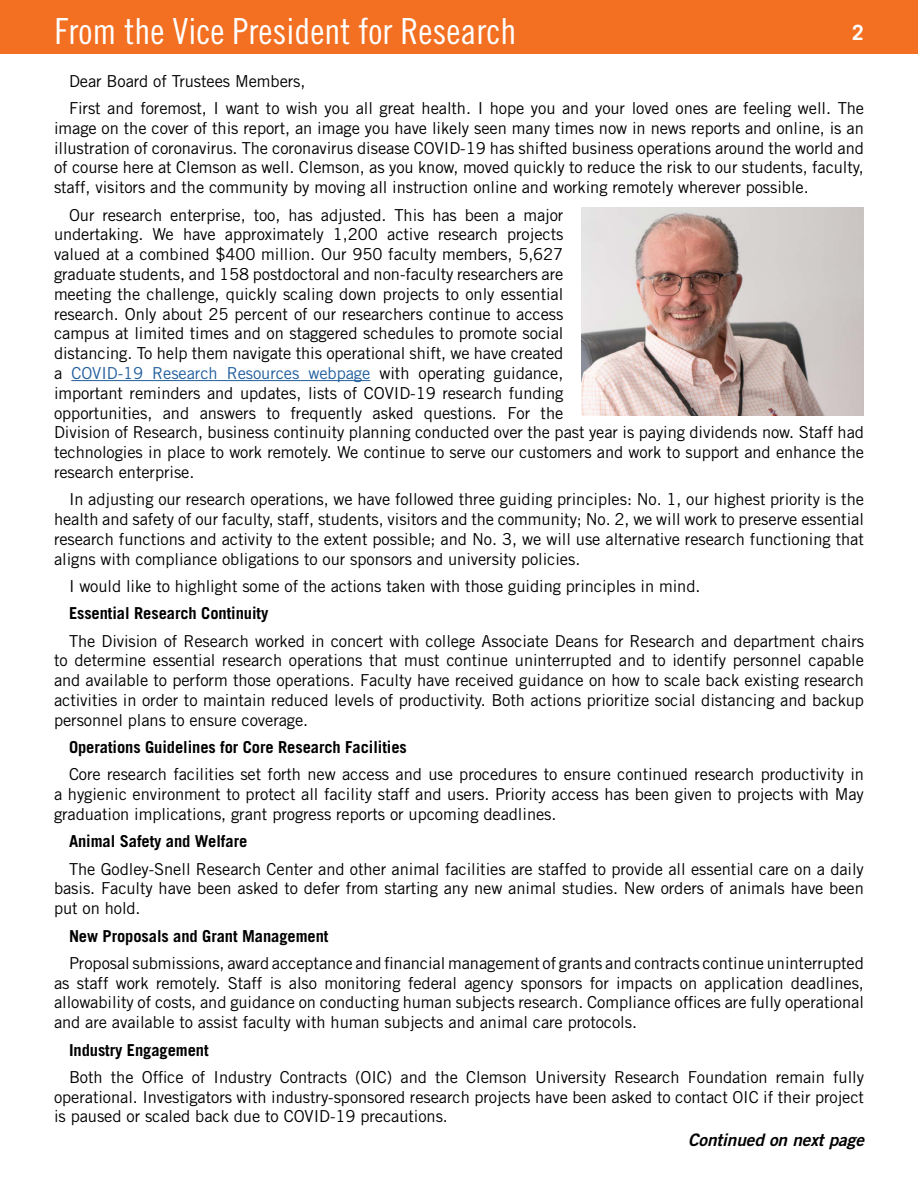
<style>
.page{position:relative;width:918px;height:1188px;background:#fff}
.page>*{position:absolute;margin:0;border:0;box-sizing:border-box;transform-origin:0 0}
.t1{font:36px "Trade Gothic LT Std Cn 18";color:#fff}
.t2{font:700 21px "Trade Gothic LT Std";color:#fff}
.t3{font:17.25px "Trade Gothic LT Std Bd 2 Obl";letter-spacing:-.005em;color:#000}
.t4{font:16.5px/19.8px "Trade Gothic LT Std";letter-spacing:-.005em;color:#000;text-align:justify}
.t5{font:700 16.5px "Trade Gothic LT Std";letter-spacing:-.005em;color:#000}
.s1{color:#215e9e}
</style>
<div class="page">
<hr style="left:71px;top:380px;width:299px;height:1px;background:#215e9e">
<div style="left:0;top:0;width:918px;height:54px;background:#f36f21"></div>
<img style="left:581px;top:207px;width:283px;height:209px">
<h1 class="t1" style="left:54px;top:10px;width:463px">From the Vice President for Research</h1>
<p class="t2" style="left:852px;top:19px;width:13px">2</p>
<p class="t4" style="left:69px;top:67px;width:797px;line-height:27.3px">Dear Board of Trustees Members,<br>First and foremost, I want to wish you all great health. I hope you and your loved ones are feeling well. The</p>
<p class="t4" style="left:54px;top:118px;width:812px">image on the cover of this report, an image you have likely seen many times now in news reports and online, is an illustration of coronavirus. The coronavirus disease COVID-19 has shifted business operations around the world and of course here at Clemson as well. Clemson, as you know, moved quickly to reduce the risk to our students, faculty, staff, visitors and the community by moving all instruction online and working remotely wherever possible.</p>
<p class="t4" style="left:54px;top:205px;width:812px;text-align:left;text-indent:15px">Our research enterprise, too, has adjusted. This has been a major<br>undertaking. We have approximately 1,200 active research projects<br>valued at a combined $400 million. Our 950 faculty members, 5,627<br>graduate students, and 158 postdoctoral and non-faculty researchers are<br>meeting the challenge, quickly scaling down projects to only essential<br>research. Only about 25 percent of our researchers continue to access<br>campus at limited times and on staggered schedules to promote social<br>distancing. To help them navigate this operational shift, we have created<br>a <span class="s1">COVID-19 Research Resources webpage</span> with operating guidance,<br>important reminders and updates, lists of COVID-19 research funding<br>opportunities, and answers to frequently asked questions. For the<br>Division of Research, business continuity planning conducted over the past year is paying dividends now. Staff had technologies in place to work remotely. We continue to serve our customers and work to support and enhance the research enterprise.</p>
<p class="t4" style="left:54px;top:489px;width:812px;text-indent:15px">In adjusting our research operations, we have followed three guiding principles: No. 1, our highest priority is the health and safety of our faculty, staff, students, visitors and the community; No. 2, we will work to preserve essential research functions and activity to the extent possible; and No. 3, we will use alternative research functioning that aligns with compliance obligations to our sponsors and university policies.</p>
<p class="t4" style="left:69px;top:576px;width:633px">I would like to highlight some of the actions taken with those guiding principles in mind.</p>
<p class="t5" style="left:69px;top:603px;width:201px">Essential Research Continuity</p>
<p class="t4" style="left:54px;top:631px;width:812px;text-indent:15px">The Division of Research worked in concert with college Associate Deans for Research and department chairs to determine essential research operations that must continue uninterrupted and to identify personnel capable and available to perform those operations. Faculty have received guidance on how to scale back existing research activities in order to maintain reduced levels of productivity. Both actions prioritize social distancing and backup personnel plans to ensure coverage.</p>
<p class="t5" style="left:69px;top:737px;width:339px">Operations Guidelines for Core Research Facilities</p>
<p class="t4" style="left:54px;top:764px;width:812px;text-indent:15px">Core research facilities set forth new access and use procedures to ensure continued research productivity in a hygienic environment to protect all facility staff and users. Priority access has been given to projects with May graduation implications, grant progress reports or upcoming deadlines.</p>
<p class="t5" style="left:69px;top:831px;width:180px">Animal Safety and Welfare</p>
<p class="t4" style="left:54px;top:859px;width:811px;text-indent:15px">The Godley-Snell Research Center and other animal facilities are staffed to provide all essential care on a daily basis. Faculty have been asked to defer from starting any new animal studies. New orders of animals have been put on hold.</p>
<p class="t5" style="left:69px;top:926px;width:261px">New Proposals and Grant Management</p>
<p class="t4" style="left:54px;top:953px;width:812px;text-indent:15px">Proposal submissions, award acceptance and financial management of grants and contracts continue uninterrupted as staff work remotely. Staff is also monitoring federal agency sponsors for impacts on application deadlines, allowability of costs, and guidance on conducting human subjects research. Compliance offices are fully operational and are available to assist faculty with human subjects and animal care protocols.</p>
<p class="t5" style="left:69px;top:1040px;width:141px">Industry Engagement</p>
<p class="t4" style="left:54px;top:1067px;width:812px;text-indent:15px">Both the Office of Industry Contracts (OIC) and the Clemson University Research Foundation remain fully operational. Investigators with industry-sponsored research projects have been asked to contact OIC if their project is paused or scaled back due to COVID-19 precautions.</p>
<p class="t3" style="left:688px;top:1130px;width:177px">Continued on next page</p>
</div>
